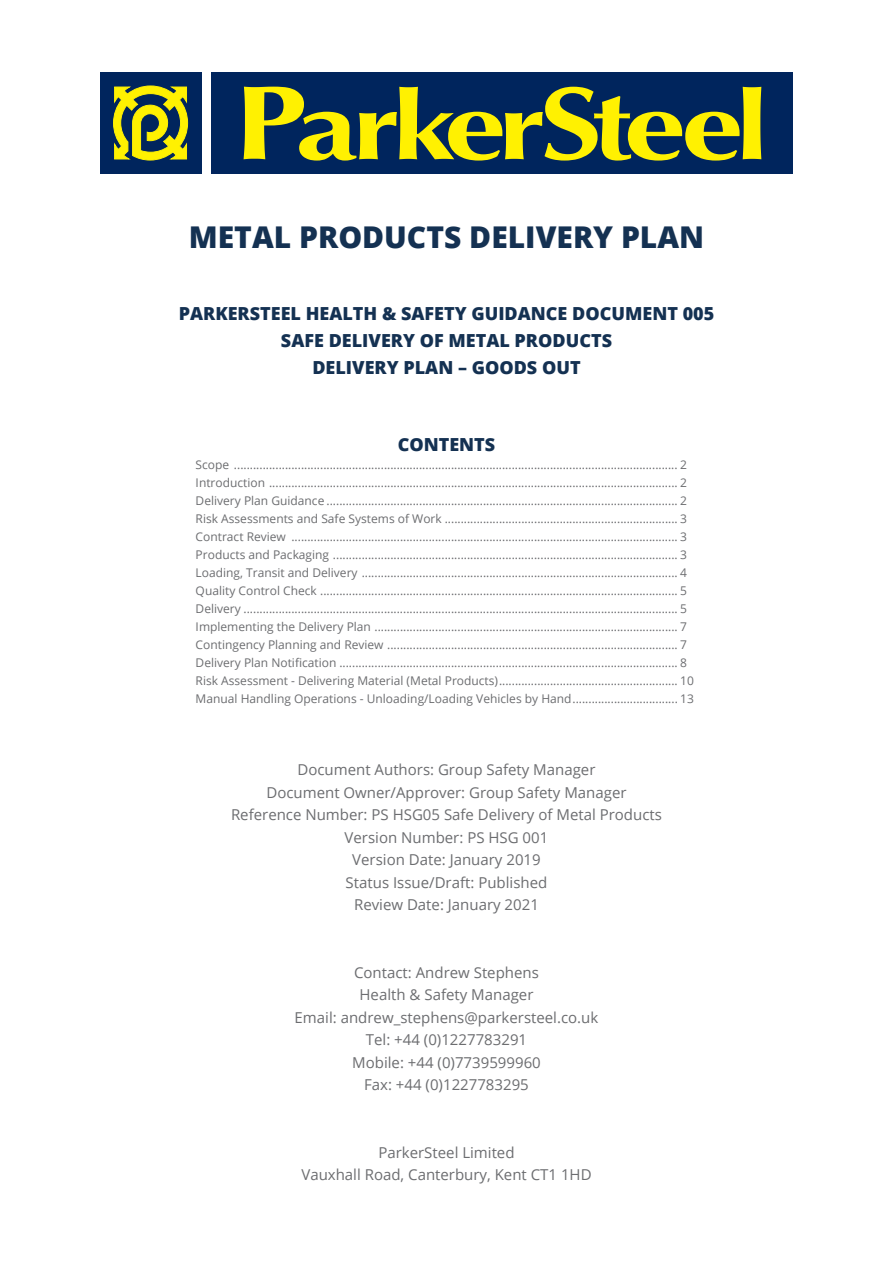
<style>
.page{position:relative;width:893px;height:1263px;background:#fff}
.page>*{position:absolute;margin:0;border:0;box-sizing:border-box;transform-origin:0 0}
.p_H3-align-centre{font:800 30px "Open Sans";color:#143152}
.p_H4-align-centre{font:800 18px "Open Sans";color:#143152}
.p_body-align-centre{font:15px "Open Sans";color:#6c6d70}
.t1{font:12px "Open Sans";color:#6c6d70}
</style>
<div class="page">
<div style="left:212px;top:72px;width:581px;height:102px;background:#00255d"></div>
<svg style="left:244px;top:87px;width:517px;height:74px"></svg>
<div style="left:100px;top:72px;width:101px;height:102px;background:#00255d"></div>
<svg style="left:113px;top:85px;width:75px;height:76px"></svg>
<p class="p_H3-align-centre" style="left:189px;top:215px;width:517px">METAL PRODUCTS DELIVERY PLAN</p>
<p class="p_H4-align-centre" style="left:179px;top:300px;width:537px">PARKERSTEEL HEALTH &amp; SAFETY GUIDANCE DOCUMENT 005</p>
<p class="p_H4-align-centre" style="left:281px;top:327px;width:333px">SAFE DELIVERY OF METAL PRODUCTS</p>
<p class="p_H4-align-centre" style="left:312px;top:354px;width:270px">DELIVERY PLAN – GOODS OUT</p>
<p class="p_H4-align-centre" style="left:398px;top:430px;width:99px">CONTENTS</p>
<p class="t1" style="left:196px;top:456px;width:493px">Scope ........................................................................................................................................... 2</p>
<p class="t1" style="left:196px;top:474px;width:493px">Introduction ................................................................................................................................ 2</p>
<p class="t1" style="left:196px;top:492px;width:493px">Delivery Plan Guidance .............................................................................................................. 2</p>
<p class="t1" style="left:196px;top:510px;width:493px">Risk Assessments and Safe Systems of Work ......................................................................... 3</p>
<p class="t1" style="left:196px;top:528px;width:493px">Contract Review ......................................................................................................................... 3</p>
<p class="t1" style="left:196px;top:546px;width:493px">Products and Packaging ............................................................................................................ 3</p>
<p class="t1" style="left:196px;top:564px;width:493px">Loading, Transit and Delivery ................................................................................................... 4</p>
<p class="t1" style="left:196px;top:582px;width:493px">Quality Control Check ................................................................................................................ 5</p>
<p class="t1" style="left:196px;top:600px;width:493px">Delivery ........................................................................................................................................ 5</p>
<p class="t1" style="left:196px;top:618px;width:493px">Implementing the Delivery Plan ............................................................................................... 7</p>
<p class="t1" style="left:196px;top:636px;width:493px">Contingency Planning and Review ........................................................................................... 7</p>
<p class="t1" style="left:196px;top:654px;width:493px">Delivery Plan Notification .......................................................................................................... 8</p>
<p class="t1" style="left:196px;top:672px;width:500px">Risk Assessment - Delivering Material (Metal Products)........................................................ 10</p>
<p class="t1" style="left:196px;top:690px;width:500px">Manual Handling Operations - Unloading/Loading Vehicles by Hand................................. 13</p>
<p class="p_body-align-centre" style="left:297px;top:759px;width:299px">Document Authors: Group Safety Manager</p>
<p class="p_body-align-centre" style="left:266px;top:782px;width:362px">Document Owner/Approver: Group Safety Manager</p>
<p class="p_body-align-centre" style="left:231px;top:804px;width:432px">Reference Number: PS HSG05 Safe Delivery of Metal Products</p>
<p class="p_body-align-centre" style="left:345px;top:827px;width:205px">Version Number: PS HSG 001</p>
<p class="p_body-align-centre" style="left:352px;top:849px;width:190px">Version Date: January 2019</p>
<p class="p_body-align-centre" style="left:346px;top:872px;width:203px">Status Issue/Draft: Published</p>
<p class="p_body-align-centre" style="left:354px;top:894px;width:186px">Review Date: January 2021</p>
<p class="p_body-align-centre" style="left:354px;top:962px;width:186px">Contact: Andrew Stephens</p>
<p class="p_body-align-centre" style="left:360px;top:984px;width:175px">Health &amp; Safety Manager</p>
<p class="p_body-align-centre" style="left:295px;top:1007px;width:305px">Email: andrew_stephens@parkersteel.co.uk</p>
<p class="p_body-align-centre" style="left:366px;top:1029px;width:163px">Tel: +44 (0)1227783291</p>
<p class="p_body-align-centre" style="left:352px;top:1052px;width:190px">Mobile: +44 (0)7739599960</p>
<p class="p_body-align-centre" style="left:364px;top:1074px;width:166px">Fax: +44 (0)1227783295</p>
<p class="p_body-align-centre" style="left:378px;top:1142px;width:138px">ParkerSteel Limited</p>
<p class="p_body-align-centre" style="left:301px;top:1164px;width:292px">Vauxhall Road, Canterbury, Kent CT1 1HD</p>
</div>
